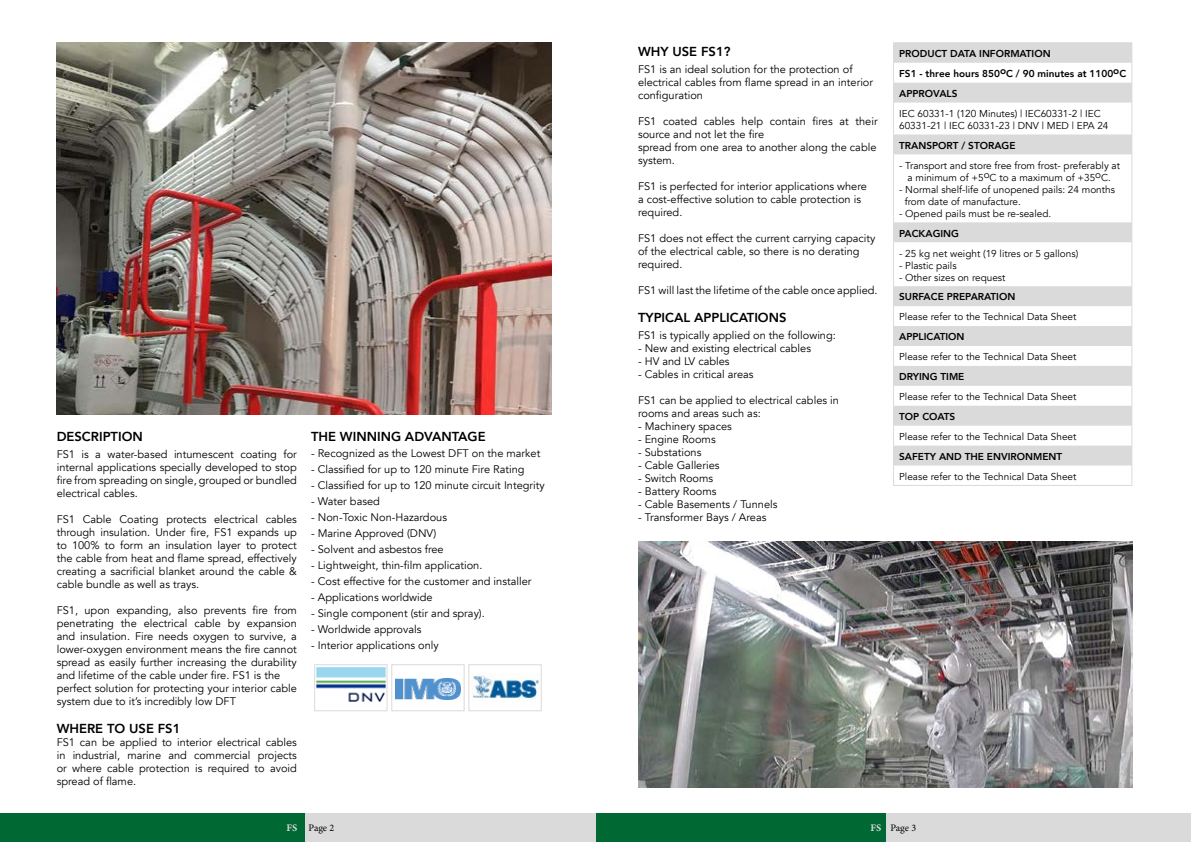
<style>
.page{position:relative;width:1191px;height:842px;background:#fff}
.page>*{position:absolute;margin:0;border:0;box-sizing:border-box;transform-origin:0 0}
.t1{font:800 13px "Avenir";color:#000}
.t2{font:11px/13px "Avenir";color:#000}
.t3{font:10px/12px "Avenir";color:#000}
.t4{font:800 10px/19.9px "Avenir";color:#000}
.t5{font:10px "Minion Pro";letter-spacing:-.01em;color:#000}
.s1{font-family:"Minion Pro Bold Capt";color:#dadada}
</style>
<div class="page">
<img style="left:57px;top:43px;width:494px;height:372px">
<svg style="left:894px;top:44px;width:237px;height:421px"></svg>
<hr style="left:893px;top:43px;width:239px;height:1px;background:#dadada">
<svg style="left:893px;top:44px;width:1px;height:59px"></svg>
<svg style="left:1131px;top:44px;width:1px;height:59px"></svg>
<hr style="left:893px;top:103px;width:1px;height:31px;background:#dadada">
<hr style="left:1131px;top:103px;width:1px;height:31px;background:#dadada">
<svg style="left:893px;top:134px;width:1px;height:20px"></svg>
<svg style="left:1131px;top:134px;width:1px;height:20px"></svg>
<hr style="left:893px;top:154px;width:1px;height:68px;background:#dadada">
<hr style="left:1131px;top:154px;width:1px;height:68px;background:#dadada">
<svg style="left:893px;top:222px;width:1px;height:20px"></svg>
<svg style="left:1131px;top:222px;width:1px;height:20px"></svg>
<hr style="left:893px;top:242px;width:1px;height:44px;background:#dadada">
<hr style="left:1131px;top:242px;width:1px;height:44px;background:#dadada">
<svg style="left:893px;top:286px;width:1px;height:199px"></svg>
<svg style="left:1131px;top:286px;width:1px;height:199px"></svg>
<hr style="left:893px;top:485px;width:239px;height:1px;background:#dadada">
<img style="left:638px;top:541px;width:494px;height:247px">
<div style="left:596px;top:814px;width:595px;height:28px;background:#dadada"></div>
<div style="left:595px;top:814px;width:291px;height:28px;background:#006832"></div>
<div style="left:0;top:814px;width:595px;height:28px;background:#dadada"></div>
<div style="left:0;top:814px;width:305px;height:28px;background:#006832"></div>
<img style="left:396px;top:679px;width:64px;height:21px">
<div style="left:391px;top:664px;width:73px;height:47px;border:1px solid #dadada"></div>
<img style="left:471px;top:673px;width:68px;height:28px">
<div style="left:469px;top:664px;width:72px;height:47px;border:1px solid #dadada"></div>
<img style="left:316px;top:667px;width:69px;height:35px">
<div style="left:314px;top:664px;width:73px;height:47px;border:1px solid #dadada"></div>
<p class="t1" style="left:57px;top:426px;width:88px">DESCRIPTION</p>
<p class="t2" style="left:57px;top:448px;width:242px;text-align:justify">FS1 is a water-based intumescent coating for internal applications specially developed to stop fire from spreading on single, grouped or bundled electrical cables.</p>
<p class="t2" style="left:57px;top:513px;width:242px;text-align:justify">FS1 Cable Coating protects electrical cables through insulation. Under fire, FS1 expands up to 100% to form an insulation layer to protect the cable from heat and flame spread, effectively creating a sacrificial blanket around the cable &amp; cable bundle as well as trays.</p>
<p class="t2" style="left:57px;top:604px;width:242px">FS1, upon expanding, also prevents fire from penetrating the electrical cable by expansion and insulation. Fire needs oxygen to survive, a lower-oxygen environment means the fire cannot spread as easily further increasing the durability and lifetime of the cable under fire. FS1 is the perfect solution for protecting your interior cable system due to it’s incredibly low DFT</p>
<p class="t1" style="left:57px;top:718px;width:125px">WHERE TO USE FS1</p>
<p class="t2" style="left:57px;top:736px;width:242px;text-align:justify">FS1 can be applied to interior electrical cables in industrial, marine and commercial projects or where cable protection is required to avoid spread of flame.</p>
<p class="t1" style="left:311px;top:426px;width:176px">THE WINNING ADVANTAGE</p>
<p class="t2" style="left:311px;top:447px;width:231px">- Recognized as the Lowest DFT on the market</p>
<p class="t2" style="left:311px;top:463px;width:215px">- Classified for up to 120 minute Fire Rating</p>
<p class="t2" style="left:311px;top:479px;width:235px">- Classified for up to 120 minute circuit Integrity</p>
<p class="t2" style="left:311px;top:495px;width:70px">- Water based</p>
<p class="t2" style="left:311px;top:511px;width:137px">- Non-Toxic Non-Hazardous</p>
<p class="t2" style="left:311px;top:527px;width:127px">- Marine Approved (DNV)</p>
<p class="t2" style="left:311px;top:543px;width:134px">- Solvent and asbestos free</p>
<p class="t2" style="left:311px;top:559px;width:173px">- Lightweight, thin-film application.</p>
<p class="t2" style="left:311px;top:575px;width:222px">- Cost effective for the customer and installer</p>
<p class="t2" style="left:311px;top:591px;width:123px">- Applications worldwide</p>
<p class="t2" style="left:311px;top:607px;width:175px">- Single component (stir and spray).</p>
<p class="t2" style="left:311px;top:623px;width:112px">- Worldwide approvals</p>
<p class="t2" style="left:311px;top:639px;width:129px">- Interior applications only</p>
<p class="t1" style="left:638px;top:41px;width:94px">WHY USE FS1?</p>
<p class="t2" style="left:638px;top:62px;width:237px">FS1 is an ideal solution for the protection of electrical cables from flame spread in an interior configuration</p>
<p class="t2" style="left:638px;top:114px;width:241px">FS1 coated cables help contain fires at their source and not let the fire<br>spread from one area to another along the cable system.</p>
<p class="t2" style="left:638px;top:179px;width:230px">FS1 is perfected for interior applications where a cost-effective solution to cable protection is required.</p>
<p class="t2" style="left:638px;top:231px;width:239px">FS1 does not effect the current carrying capacity of the electrical cable, so there is no derating required.</p>
<p class="t2" style="left:638px;top:283px;width:241px">FS1 will last the lifetime of the cable once applied.</p>
<p class="t1" style="left:638px;top:307px;width:150px">TYPICAL APPLICATIONS</p>
<p class="t2" style="left:638px;top:328px;width:199px">FS1 is typically applied on the following:</p>
<p class="t2" style="left:638px;top:341px;width:174px">- New and existing electrical cables</p>
<p class="t2" style="left:638px;top:354px;width:93px">- HV and LV cables</p>
<p class="t2" style="left:638px;top:367px;width:117px">- Cables in critical areas</p>
<p class="t2" style="left:638px;top:393px;width:202px">FS1 can be applied to electrical cables in rooms and areas such as:</p>
<p class="t2" style="left:638px;top:419px;width:95px">- Machinery spaces</p>
<p class="t2" style="left:638px;top:432px;width:79px">- Engine Rooms</p>
<p class="t2" style="left:638px;top:445px;width:65px">- Substations</p>
<p class="t2" style="left:638px;top:458px;width:83px">- Cable Galleries</p>
<p class="t2" style="left:638px;top:471px;width:77px">- Switch Rooms</p>
<p class="t2" style="left:638px;top:484px;width:80px">- Battery Rooms</p>
<p class="t2" style="left:638px;top:497px;width:141px">- Cable Basements / Tunnels</p>
<p class="t2" style="left:638px;top:510px;width:130px">- Transformer Bays / Areas</p>
<p class="t4" style="left:899px;top:44px;width:228px">PRODUCT DATA INFORMATION<br>FS1 - three hours 850oC / 90 minutes at 1100oC<br>APPROVALS</p>
<p class="t3" style="left:899px;top:108px;width:211px">IEC 60331-1 (120 Minutes) | IEC60331-2 | IEC<br>60331-21 | IEC 60331-23 | DNV | MED | EPA 24</p>
<p class="t4" style="left:899px;top:135px;width:118px">TRANSPORT / STORAGE</p>
<p class="t3" style="left:899px;top:159px;width:222px;text-align:center">- Transport and store free from frost- preferably at a minimum of +5oC to a maximum of +35oC.</p>
<p class="t3" style="left:904px;top:183px;width:212px;text-indent:-6px">- Normal shelf-life of unopened pails: 24 months from date of manufacture.</p>
<p class="t3" style="left:899px;top:207px;width:154px">- Opened pails must be re-sealed.</p>
<p class="t4" style="left:899px;top:223px;width:61px">PACKAGING</p>
<p class="t3" style="left:899px;top:247px;width:181px">- 25 kg net weight (19 litres or 5 gallons)</p>
<p class="t3" style="left:899px;top:259px;width:59px">- Plastic pails</p>
<p class="t3" style="left:899px;top:271px;width:108px">- Other sizes on request</p>
<p class="t4" style="left:899px;top:287px;width:118px">SURFACE PREPARATION</p>
<p class="t3" style="left:899px;top:311px;width:179px">Please refer to the Technical Data Sheet</p>
<p class="t4" style="left:899px;top:327px;width:67px">APPLICATION</p>
<p class="t3" style="left:899px;top:351px;width:179px">Please refer to the Technical Data Sheet</p>
<p class="t4" style="left:899px;top:367px;width:67px">DRYING TIME</p>
<p class="t3" style="left:899px;top:391px;width:179px">Please refer to the Technical Data Sheet</p>
<p class="t4" style="left:899px;top:407px;width:58px">TOP COATS</p>
<p class="t3" style="left:899px;top:431px;width:179px">Please refer to the Technical Data Sheet</p>
<p class="t4" style="left:899px;top:446px;width:164px">SAFETY AND THE ENVIRONMENT</p>
<p class="t3" style="left:899px;top:470px;width:179px">Please refer to the Technical Data Sheet</p>
<p class="t5" style="left:286px;top:821px;width:49px"><span class="s1">FS</span> Page 2</p>
<p class="t5" style="left:870px;top:821px;width:47px"><span class="s1">FS</span> Page 3</p>
</div>
